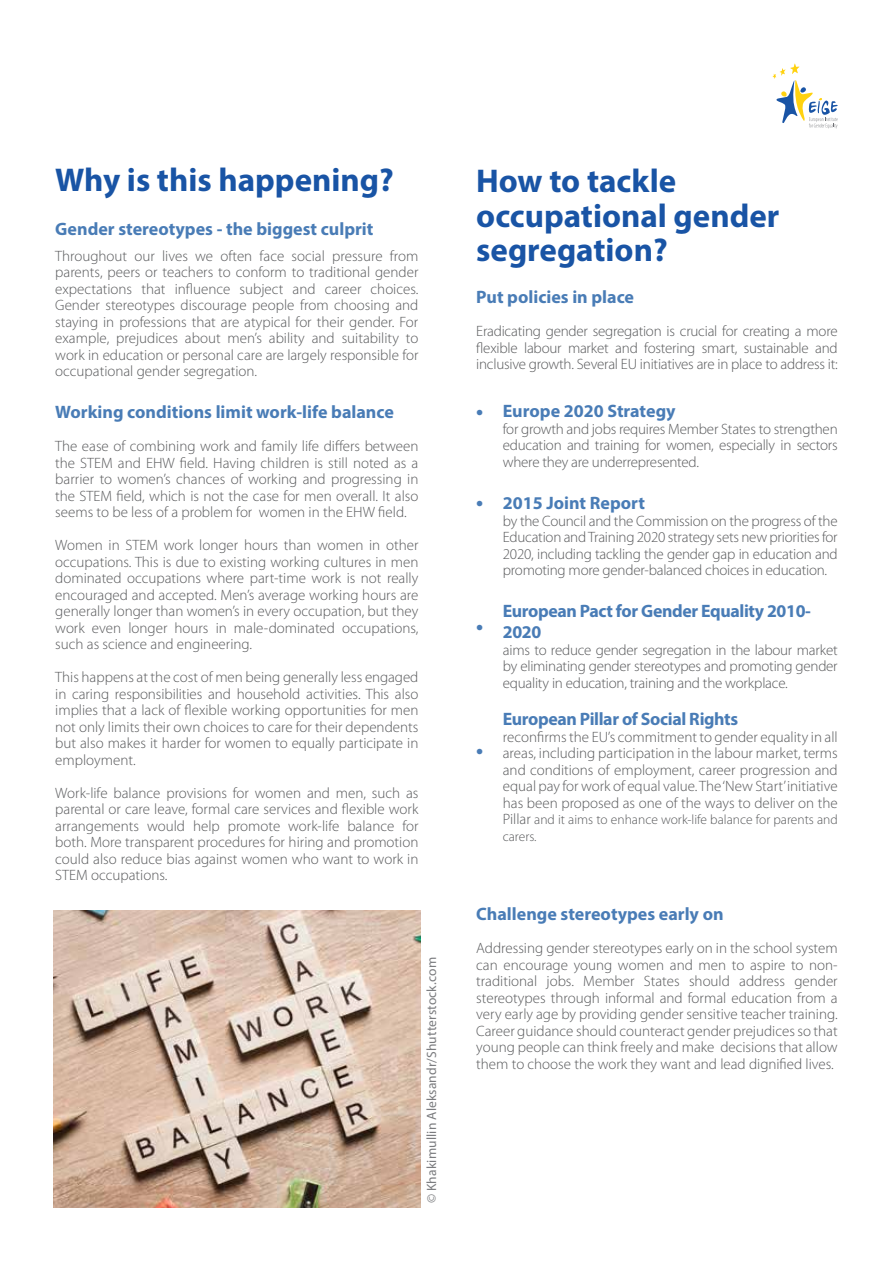
<style>
.page{position:relative;width:893px;height:1263px;background:#fff}
.page>*{position:absolute;margin:0;border:0;box-sizing:border-box;transform-origin:0 0}
.t1{font:700 33px/34.5px "Myriad Pro";color:#1954a5}
.t2{font:700 21px "Myriad Pro";color:#497cb6}
.t3{font:700 18px "Myriad Pro";color:#497cb6}
.t4{font:700 18px/21px "Myriad Pro";letter-spacing:-.02em;color:#497cb6}
.t5{font:300 15px/16.5px "Myriad Pro";color:#58595b;text-align:justify}
.t6{font:300 13.5px/16.5px "Myriad Pro";color:#58595b}
.t7{font:13.5px "Myriad Pro";letter-spacing:.01em;color:#7b7c7f}
.s1{font-size:15px}
</style>
<div class="page">
<svg style="left:773px;top:64px;width:65px;height:65px"></svg>
<img style="left:54px;top:910px;width:367px;height:298px">
<h1 class="t1" style="left:55px;top:162px;width:340px">Why is this happening?</h1>
<p class="t3" style="left:55px;top:217px;width:320px">Gender stereotypes - the biggest culprit</p>
<p class="t5" style="left:55px;top:248px;width:365px">Throughout our lives we often face social pressure from parents, peers or teachers to conform to traditional gender expectations that influence subject and career choices.<br>Gender stereotypes discourage people from choosing and staying in professions that are atypical for their gender. For example, prejudices about men’s ability and suitability to work in education or personal care are largely responsible for occupational gender segregation.</p>
<p class="t3" style="left:55px;top:400px;width:340px">Working conditions limit work-life balance</p>
<p class="t5" style="left:55px;top:438px;width:365px">The ease of combining work and family life differs between the STEM and EHW field. Having children is still noted as a barrier to women’s chances of working and progressing in the STEM field, which is not the case for men overall. It also seems to be less of a problem for women in the EHW field.</p>
<p class="t5" style="left:55px;top:537px;width:365px">Women in STEM work longer hours than women in other occupations. This is due to existing working cultures in men dominated occupations where part-time work is not really encouraged and accepted. Men’s average working hours are generally longer than women’s in every occupation, but they work even longer hours in male-dominated occupations, such as science and engineering.</p>
<p class="t5" style="left:55px;top:669px;width:365px">This happens at the cost of men being generally less engaged in caring responsibilities and household activities. This also implies that a lack of flexible working opportunities for men not only limits their own choices to care for their dependents but also makes it harder for women to equally participate in employment.</p>
<p class="t5" style="left:55px;top:785px;width:365px">Work-life balance provisions for women and men, such as parental or care leave, formal care services and flexible work arrangements would help promote work-life balance for both. More transparent procedures for hiring and promotion could also reduce bias against women who want to work in STEM occupations.</p>
<p class="t7" style="left:423px;top:1203px;width:248px;rotate:-90deg">© Khakimullin Aleksandr/Shutterstock.com</p>
<h1 class="t1" style="left:476px;top:163px;width:305px">How to tackle occupational gender segregation?</h1>
<p class="t3" style="left:476px;top:285px;width:159px">Put policies in place</p>
<p class="t5" style="left:476px;top:323px;width:363px">Eradicating gender segregation is crucial for creating a more flexible labour market and fostering smart, sustainable and inclusive growth. Several EU initiatives are in place to address it:</p>
<p class="t3" style="left:503px;top:400px;width:174px">Europe 2020 Strategy</p>
<p class="t5" style="left:503px;top:421px;width:336px">for growth and jobs requires Member States to strengthen education and training for women, especially in sectors where they are underrepresented.</p>
<p class="t3" style="left:503px;top:491px;width:144px">2015 Joint Report</p>
<p class="t5" style="left:503px;top:512px;width:336px">by the Council and the Commission on the progress of the Education and Training 2020 strategy sets new priorities for 2020, including tackling the gender gap in education and promoting more gender-balanced choices in education.</p>
<p class="t4" style="left:503px;top:600px;width:310px">European Pact for Gender Equality 2010-<br>2020</p>
<p class="t5" style="left:503px;top:641px;width:336px">aims to reduce gender segregation in the labour market by eliminating gender stereotypes and promoting gender equality in education, training and the workplace.</p>
<p class="t4" style="left:503px;top:708px;width:237px">European Pillar of Social Rights</p>
<p class="t5" style="left:503px;top:728px;width:336px">reconfirms the EU’s commitment to gender equality in all areas, including participation in the labour market, terms and conditions of employment, career progression and equal pay for work of equal value. The ‘New Start’ initiative has been proposed as one of the ways to deliver on the</p>
<p class="t6" style="left:503px;top:811px;width:336px"><span class="s1">Pillar</span> and it aims to enhance work-life balance for parents and carers.</p>
<h2 class="t2" style="left:476px;top:397px;width:9px">•</h2>
<h2 class="t2" style="left:476px;top:488px;width:9px">•</h2>
<h2 class="t2" style="left:476px;top:613px;width:9px">•</h2>
<h2 class="t2" style="left:476px;top:736px;width:9px">•</h2>
<p class="t3" style="left:476px;top:902px;width:249px">Challenge stereotypes early on</p>
<p class="t5" style="left:476px;top:940px;width:363px">Addressing gender stereotypes early on in the school system can encourage young women and men to aspire to non&shy;traditional jobs. Member States should address gender stereotypes through informal and formal education from a very early age by providing gender sensitive teacher training.<br>Career guidance should counteract gender prejudices so that young people can think freely and make decisions that allow them to choose the work they want and lead dignified lives.</p>
</div>
